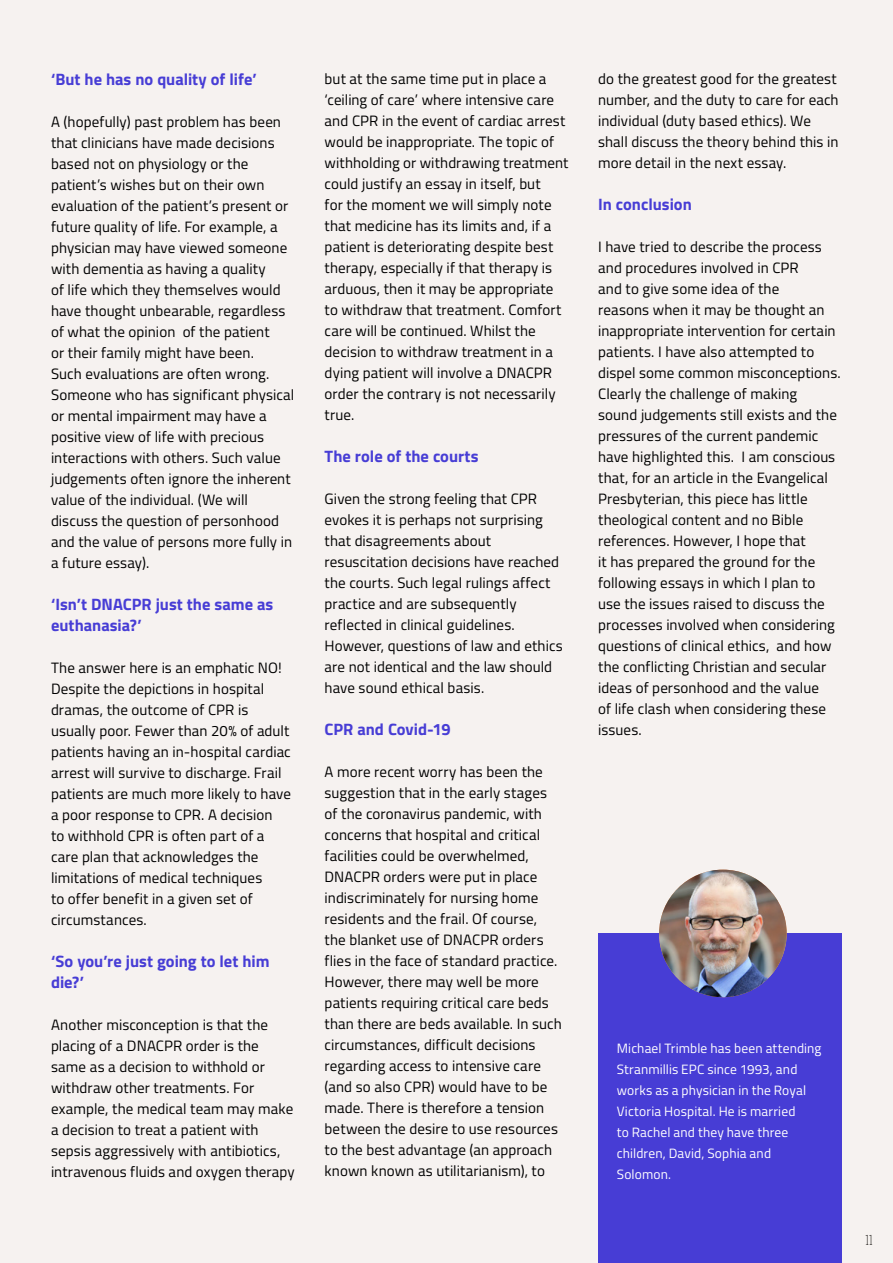
<style>
.page{position:relative;width:893px;height:1263px;background:#f6f2f0}
.page>*{position:absolute;margin:0;border:0;box-sizing:border-box;transform-origin:0 0}
.t1{font:700 16.5px/21px "Titillium";color:#473dd5}
.t2{font:15px/21px "Titillium";letter-spacing:.005em;color:#000}
.t3{font:15px "Simplifica";color:#000}
.t4{font:13.5px/21px "Titillium";letter-spacing:.01em;color:#fff}
</style>
<div class="page">
<div style="left:598px;top:933px;width:244px;height:330px;background:#473dd5"></div>
<img style="left:659px;top:870px;width:128px;height:127px;border-radius:64px">
<p class="t1" style="left:51px;top:68px;width:207px">‘But he has no quality of life’</p>
<p class="t2" style="left:51px;top:110px;width:245px">A (hopefully) past problem has been that clinicians have made decisions based not on physiology or the patient’s wishes but on their own evaluation of the patient’s present or future quality of life. For example, a physician may have viewed someone with dementia as having a quality<br>of life which they themselves would have thought unbearable, regardless of what the opinion of the patient<br>or their family might have been.<br>Such evaluations are often wrong.<br>Someone who has significant physical or mental impairment may have a positive view of life with precious interactions with others. Such value judgements often ignore the inherent value of the individual. (We will discuss the question of personhood and the value of persons more fully in a future essay).</p>
<p class="t1" style="left:51px;top:593px;width:224px">‘Isn’t DNACPR just the same as euthanasia?’</p>
<p class="t2" style="left:51px;top:656px;width:241px">The answer here is an emphatic NO!<br>Despite the depictions in hospital dramas, the outcome of CPR is usually poor. Fewer than 20% of adult patients having an in-hospital cardiac arrest will survive to discharge. Frail patients are much more likely to have a poor response to CPR. A decision<br>to withhold CPR is often part of a care plan that acknowledges the limitations of medical techniques<br>to offer benefit in a given set of circumstances.</p>
<p class="t1" style="left:51px;top:950px;width:220px">‘So you’re just going to let him die?’</p>
<p class="t2" style="left:51px;top:1013px;width:245px">Another misconception is that the placing of a DNACPR order is the same as a decision to withhold or withdraw other treatments. For example, the medical team may make a decision to treat a patient with sepsis aggressively with antibiotics, intravenous fluids and oxygen therapy</p>
<p class="t2" style="left:325px;top:67px;width:245px">but at the same time put in place a ‘ceiling of care’ where intensive care and CPR in the event of cardiac arrest would be inappropriate. The topic of withholding or withdrawing treatment could justify an essay in itself, but<br>for the moment we will simply note that medicine has its limits and, if a patient is deteriorating despite best therapy, especially if that therapy is arduous, then it may be appropriate to withdraw that treatment. Comfort care will be continued. Whilst the decision to withdraw treatment in a dying patient will involve a DNACPR order the contrary is not necessarily true.</p>
<p class="t1" style="left:325px;top:444px;width:155px">The role of the courts</p>
<p class="t2" style="left:325px;top:487px;width:240px">Given the strong feeling that CPR evokes it is perhaps not surprising that disagreements about resuscitation decisions have reached the courts. Such legal rulings affect practice and are subsequently reflected in clinical guidelines.<br>However, questions of law and ethics are not identical and the law should have sound ethical basis.</p>
<p class="t1" style="left:325px;top:717px;width:127px">CPR and Covid-19</p>
<p class="t2" style="left:325px;top:760px;width:239px">A more recent worry has been the suggestion that in the early stages of the coronavirus pandemic, with concerns that hospital and critical facilities could be overwhelmed, DNACPR orders were put in place indiscriminately for nursing home residents and the frail. Of course, the blanket use of DNACPR orders flies in the face of standard practice.<br>However, there may well be more patients requiring critical care beds than there are beds available. In such circumstances, difficult decisions regarding access to intensive care (and so also CPR) would have to be made. There is therefore a tension between the desire to use resources to the best advantage (an approach known known as utilitarianism), to</p>
<p class="t2" style="left:598px;top:67px;width:242px">do the greatest good for the greatest number, and the duty to care for each individual (duty based ethics). We shall discuss the theory behind this in more detail in the next essay.</p>
<p class="t1" style="left:598px;top:192px;width:95px">In conclusion</p>
<p class="t2" style="left:598px;top:235px;width:244px">I have tried to describe the process and procedures involved in CPR<br>and to give some idea of the<br>reasons when it may be thought an inappropriate intervention for certain patients. I have also attempted to dispel some common misconceptions.<br>Clearly the challenge of making<br>sound judgements still exists and the pressures of the current pandemic have highlighted this. I am conscious that, for an article in the Evangelical Presbyterian, this piece has little theological content and no Bible references. However, I hope that<br>it has prepared the ground for the following essays in which I plan to use the issues raised to discuss the processes involved when considering questions of clinical ethics, and how the conflicting Christian and secular ideas of personhood and the value<br>of life clash when considering these issues.</p>
<p class="t4" style="left:617px;top:1037px;width:206px">Michael Trimble has been attending<br>Stranmillis EPC since 1993, and works as a physician in the Royal<br>Victoria Hospital. He is married<br>to Rachel and they have three children, David, Sophia and<br>Solomon.</p>
<p class="t3" style="left:866px;top:1232px;width:9px">11</p>
</div>
